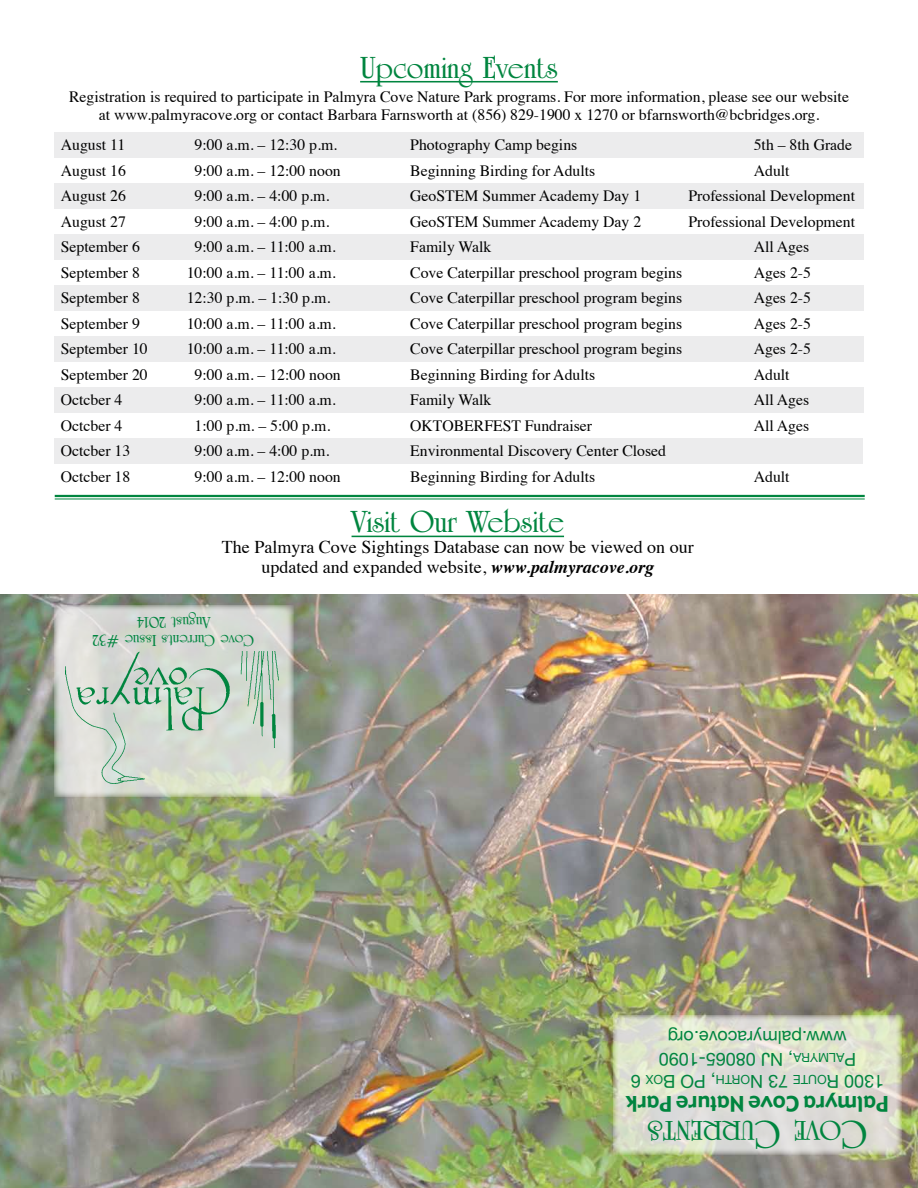
<style>
.page{position:relative;width:918px;height:1188px;background:#fff}
.page>*{position:absolute;margin:0;border:0;box-sizing:border-box;transform-origin:0 0}
.t1{font:700 42px "University Roman BT";color:#00853f}
.t2{font:700 33px "University Roman BT";color:#00853f}
.t3{font:700 29.4px "University Roman BT";color:#00853f}
.t4{font:21px "Gadget";color:#00853f}
.t5{font:18px/19.5px "Times";color:#000;text-align:center}
.t6{font:18px "Helvetica Neue";color:#00853f}
.t7{font:18px "Helvetica Neue";color:#00853f}
.t8{font:700 17.25px/18px "University Roman BT";color:#00853f;text-align:center}
.t9{font:15.75px/18px "Times";color:#000;text-align:center}
.t10{font:12.6px "Helvetica Neue";color:#00853f}
.s1{font-weight:700;font-style:italic}
</style>
<div class="page">
<div style="left:54px;top:438px;width:809px;height:26px;background:#ececed"></div>
<div style="left:54px;top:285px;width:810px;height:26px;background:#ececed"></div>
<img style="left:0;top:594px;width:918px;height:594px">
<svg style="left:54px;top:605px;width:240px;height:192px;background:#d1d4cc"></svg>
<svg style="left:613px;top:1015px;width:289px;height:140px;background:#dbdccf"></svg>
<img style="left:65px;top:652px;width:214px;height:131px">
<div style="left:54px;top:132px;width:810px;height:26px;background:#ececed"></div>
<div style="left:54px;top:183px;width:810px;height:26px;background:#ececed"></div>
<div style="left:54px;top:234px;width:810px;height:26px;background:#ececed"></div>
<div style="left:54px;top:336px;width:810px;height:26px;background:#ececed"></div>
<div style="left:54px;top:387px;width:810px;height:26px;background:#ececed"></div>
<hr style="left:360px;top:81px;width:198px;height:1px;background:#00853f">
<hr style="left:352px;top:536px;width:212px;height:1px;background:#00853f">
<hr style="left:55px;top:495px;width:810px;height:2px;background:#00853f">
<hr style="left:55px;top:499px;width:810px;height:1px;background:#00853f">
<h2 class="t2" style="left:360px;top:47px;width:199px">Upcoming Events</h2>
<p class="t9" style="left:69px;top:86px;width:781px">Registration is required to participate in Palmyra Cove Nature Park programs. For more information, please see our website at www.palmyracove.org or contact Barbara Farnsworth at (856) 829-1900 x 1270 or bfarnsworth@bcbridges.org.</p>
<p class="t9" style="left:61px;top:135px;width:66px">August 11</p>
<p class="t9" style="left:195px;top:135px;width:144px">9:00 a.m. – 12:30 p.m.</p>
<p class="t9" style="left:410px;top:135px;width:169px">Photography Camp begins</p>
<p class="t9" style="left:754px;top:135px;width:100px">5th – 8th Grade</p>
<p class="t9" style="left:61px;top:160px;width:67px">August 16</p>
<p class="t9" style="left:195px;top:160px;width:148px">9:00 a.m. – 12:00 noon</p>
<p class="t9" style="left:410px;top:160px;width:187px">Beginning Birding for Adults</p>
<p class="t9" style="left:754px;top:160px;width:37px">Adult</p>
<p class="t9" style="left:61px;top:186px;width:67px">August 26</p>
<p class="t9" style="left:195px;top:186px;width:136px">9:00 a.m. – 4:00 p.m.</p>
<p class="t9" style="left:410px;top:186px;width:232px">GeoSTEM Summer Academy Day 1</p>
<p class="t9" style="left:688px;top:186px;width:168px">Professional Development</p>
<p class="t9" style="left:61px;top:211px;width:67px">August 27</p>
<p class="t9" style="left:195px;top:211px;width:136px">9:00 a.m. – 4:00 p.m.</p>
<p class="t9" style="left:410px;top:211px;width:232px">GeoSTEM Summer Academy Day 2</p>
<p class="t9" style="left:688px;top:211px;width:168px">Professional Development</p>
<p class="t9" style="left:61px;top:237px;width:81px">September 6</p>
<p class="t9" style="left:195px;top:237px;width:143px">9:00 a.m. – 11:00 a.m.</p>
<p class="t9" style="left:410px;top:237px;width:83px">Family Walk</p>
<p class="t9" style="left:754px;top:237px;width:57px">All Ages</p>
<p class="t9" style="left:61px;top:262px;width:81px">September 8</p>
<p class="t9" style="left:187px;top:262px;width:151px">10:00 a.m. – 11:00 a.m.</p>
<p class="t9" style="left:410px;top:262px;width:274px">Cove Caterpillar preschool program begins</p>
<p class="t9" style="left:754px;top:262px;width:59px">Ages 2-5</p>
<p class="t9" style="left:61px;top:288px;width:81px">September 8</p>
<p class="t9" style="left:187px;top:288px;width:145px">12:30 p.m. – 1:30 p.m.</p>
<p class="t9" style="left:410px;top:288px;width:274px">Cove Caterpillar preschool program begins</p>
<p class="t9" style="left:754px;top:288px;width:59px">Ages 2-5</p>
<p class="t9" style="left:61px;top:313px;width:81px">September 9</p>
<p class="t9" style="left:187px;top:313px;width:151px">10:00 a.m. – 11:00 a.m.</p>
<p class="t9" style="left:410px;top:313px;width:274px">Cove Caterpillar preschool program begins</p>
<p class="t9" style="left:754px;top:313px;width:59px">Ages 2-5</p>
<p class="t9" style="left:61px;top:339px;width:89px">September 10</p>
<p class="t9" style="left:187px;top:339px;width:151px">10:00 a.m. – 11:00 a.m.</p>
<p class="t9" style="left:410px;top:339px;width:274px">Cove Caterpillar preschool program begins</p>
<p class="t9" style="left:754px;top:339px;width:59px">Ages 2-5</p>
<p class="t9" style="left:61px;top:364px;width:89px">September 20</p>
<p class="t9" style="left:195px;top:364px;width:148px">9:00 a.m. – 12:00 noon</p>
<p class="t9" style="left:410px;top:364px;width:187px">Beginning Birding for Adults</p>
<p class="t9" style="left:754px;top:364px;width:37px">Adult</p>
<p class="t9" style="left:61px;top:390px;width:63px">Octcber 4</p>
<p class="t9" style="left:195px;top:390px;width:143px">9:00 a.m. – 11:00 a.m.</p>
<p class="t9" style="left:410px;top:390px;width:83px">Family Walk</p>
<p class="t9" style="left:754px;top:390px;width:57px">All Ages</p>
<p class="t9" style="left:61px;top:415px;width:63px">Octcber 4</p>
<p class="t9" style="left:195px;top:415px;width:137px">1:00 p.m. – 5:00 p.m.</p>
<p class="t9" style="left:410px;top:415px;width:183px">OKTOBERFEST Fundraiser</p>
<p class="t9" style="left:754px;top:415px;width:57px">All Ages</p>
<p class="t9" style="left:61px;top:441px;width:71px">Octcber 13</p>
<p class="t9" style="left:195px;top:441px;width:136px">9:00 a.m. – 4:00 p.m.</p>
<p class="t9" style="left:410px;top:441px;width:257px">Environmental Discovery Center Closed</p>
<p class="t9" style="left:61px;top:466px;width:71px">Octcber 18</p>
<p class="t9" style="left:195px;top:466px;width:148px">9:00 a.m. – 12:00 noon</p>
<p class="t9" style="left:410px;top:466px;width:187px">Beginning Birding for Adults</p>
<p class="t9" style="left:754px;top:466px;width:37px">Adult</p>
<h2 class="t2" style="left:352px;top:502px;width:214px">Visit Our Website</h2>
<p class="t5" style="left:222px;top:536px;width:473px">The Palmyra Cove Sightings Database can now be viewed on our updated and expanded website, <span class="s1">www.palmyracove.org</span></p>
<p class="t8" style="left:254px;top:650px;width:163px;rotate:-180deg">Cove Currents Issue #32<br>August 2014</p>
<p class="t7" style="left:847px;top:1049px;width:181px;rotate:-180deg">www.palmyracove.org</p>
<p class="t6" style="left:793px;top:1070px;width:136px;rotate:-180deg">, NJ 08065-1090</p>
<p class="t10" style="left:844px;top:1065px;width:53px;rotate:-180deg">almyra</p>
<p class="t6" style="left:856px;top:1070px;width:13px;rotate:-180deg">P</p>
<p class="t6" style="left:641px;top:1092px;width:12px;rotate:-180deg">6</p>
<p class="t10" style="left:663px;top:1087px;width:19px;rotate:-180deg">ox</p>
<p class="t6" style="left:716px;top:1092px;width:54px;rotate:-180deg">, PO B</p>
<p class="t10" style="left:750px;top:1087px;width:36px;rotate:-180deg">orth</p>
<p class="t6" style="left:788px;top:1092px;width:40px;rotate:-180deg">73 N</p>
<p class="t10" style="left:827px;top:1087px;width:35px;rotate:-180deg">oute</p>
<p class="t6" style="left:884px;top:1092px;width:59px;rotate:-180deg">1300 R</p>
<h3 class="t4" style="left:889px;top:1117px;width:264px;rotate:-180deg">Palmyra Cove Nature Park</h3>
<h3 class="t3" style="left:755px;top:1148px;width:109px;rotate:-180deg">urrents</h3>
<h1 class="t1" style="left:781px;top:1160px;width:28px;rotate:-180deg">C</h1>
<h3 class="t3" style="left:842px;top:1148px;width:49px;rotate:-180deg">ove</h3>
<h1 class="t1" style="left:868px;top:1160px;width:28px;rotate:-180deg">C</h1>
</div>
